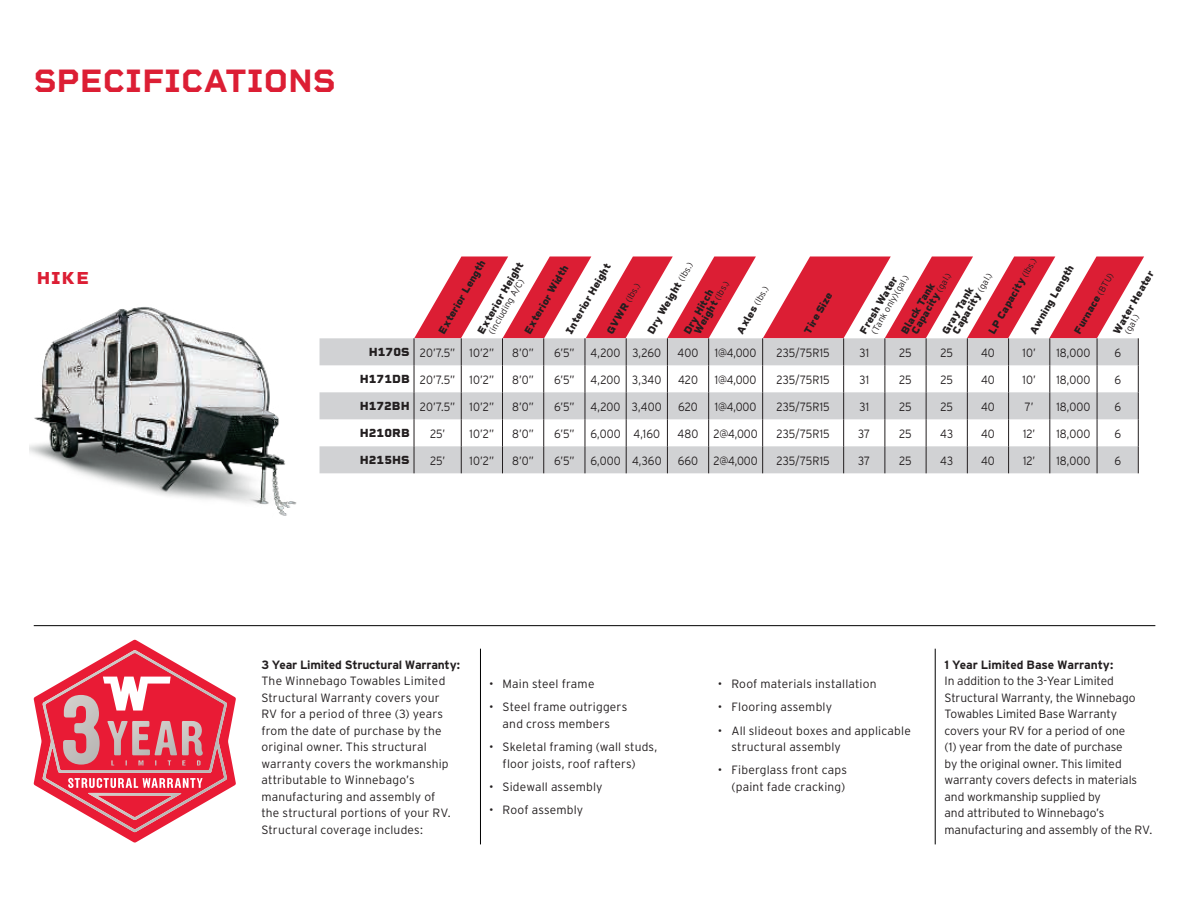
<style>
.page{position:relative;width:1188px;height:918px;background:#fff}
.page>*{position:absolute;margin:0;border:0;box-sizing:border-box;transform-origin:0 0}
.t1{font:700 33px "Rigid Square";color:#dc1e34}
.t2{font:800 18px "Rigid Square";color:#dc1e34}
.t3{font:300 12px/16.5px "Interstate";letter-spacing:.005em;color:#231f20}
.t4{font:300 12px "Interstate";letter-spacing:.005em;color:#231f20;scale:.9 1}
.t5{font:700 12px "Interstate";letter-spacing:-.015em;color:#231f20}
.t6{font:800 12px "Rigid Square";letter-spacing:.01em;color:#231f20}
.t7{font:800 10.5px/9px "Rigid Square";color:#231f20}
.t8{font:300 9px "Interstate";color:#231f20}
.s1{font-family:"Interstate";font-weight:300;font-size:9px}
.s2{font-family:"Rigid Square";font-weight:800;font-size:10.5px}
.s3{font-family:"Rigid Square";font-weight:800}
</style>
<div class="page">
<hr style="left:1187px;top:657px;width:1px;height:261px;background:#f4f4f3">
<hr style="left:34px;top:625px;width:1121px;height:1px;background:#000101">
<hr style="left:480px;top:649px;width:1px;height:195px;background:#000101">
<hr style="left:935px;top:649px;width:1px;height:195px;background:#000101">
<svg style="left:34px;top:640px;width:202px;height:203px"></svg>
<svg style="left:414px;top:256px;width:730px;height:82px;fill:#dc1f35"></svg>
<svg style="left:320px;top:338px;width:818px;height:135px;fill:#d1d2d4"></svg>
<svg style="left:461px;top:338px;width:1px;height:135px"></svg>
<svg style="left:502px;top:338px;width:1px;height:135px"></svg>
<svg style="left:543px;top:338px;width:1px;height:135px"></svg>
<svg style="left:585px;top:338px;width:1px;height:135px"></svg>
<svg style="left:626px;top:338px;width:1px;height:135px"></svg>
<svg style="left:667px;top:338px;width:1px;height:135px"></svg>
<svg style="left:708px;top:338px;width:1px;height:135px"></svg>
<svg style="left:762px;top:338px;width:1px;height:135px"></svg>
<svg style="left:843px;top:338px;width:1px;height:135px"></svg>
<svg style="left:885px;top:338px;width:1px;height:135px"></svg>
<svg style="left:926px;top:338px;width:1px;height:135px"></svg>
<svg style="left:967px;top:338px;width:1px;height:135px"></svg>
<svg style="left:1008px;top:338px;width:1px;height:135px"></svg>
<svg style="left:1050px;top:338px;width:1px;height:135px"></svg>
<svg style="left:1097px;top:338px;width:1px;height:135px"></svg>
<svg style="left:414px;top:338px;width:1px;height:135px"></svg>
<svg style="left:1138px;top:338px;width:1px;height:135px"></svg>
<img style="left:30px;top:307px;width:267px;height:209px">
<h1 class="t1" style="left:34px;top:61px;width:303px">SPECIFICATIONS</h1>
<h2 class="t2" style="left:36px;top:267px;width:54px">HIKE</h2>
<p class="t7" style="left:437px;top:331px;width:85px;rotate:-60deg">Exterior Length</p>
<p class="t7" style="left:476px;top:331px;width:83px;rotate:-60deg">Exterior Height</p>
<p class="t7" style="left:646px;top:331px;width:82px;rotate:-60deg">Dry Weight <span class="s1">(lbs.)</span></p>
<p class="t7" style="left:565px;top:331px;width:81px;rotate:-60deg">Interior Height</p>
<p class="t7" style="left:523px;top:331px;width:79px;rotate:-60deg">Exterior Width</p>
<p class="t8" style="left:487px;top:330px;width:63px;rotate:-60deg">(including A/C)</p>
<p class="t7" style="left:685px;top:326px;width:61px;text-indent:-5px;rotate:-60deg">Dry Hitch<br>Weight <span class="s1">(lbs.)</span></p>
<p class="t8" style="left:735px;top:330px;width:55px;rotate:-60deg"><span class="s2">Axles</span> (lbs.)</p>
<p class="t7" style="left:803px;top:331px;width:48px;rotate:-60deg">Tire Size</p>
<p class="t8" style="left:605px;top:330px;width:58px;rotate:-60deg"><span class="s2">GVWR</span> (lbs.)</p>
<p class="t7" style="left:987px;top:331px;width:87px;rotate:-60deg">LP Capacity <span class="s1">(lbs.)</span></p>
<p class="t7" style="left:1028px;top:331px;width:79px;rotate:-60deg">Awning Length</p>
<p class="t7" style="left:1073px;top:331px;width:70px;rotate:-60deg">Furnace <span class="s1">(BTU)</span></p>
<p class="t7" style="left:1112px;top:331px;width:72px;rotate:-60deg">Water Heater</p>
<p class="t7" style="left:902px;top:326px;width:71px;text-indent:-5px;rotate:-60deg">Black Tank<br>Capacity <span class="s1">(gal.)</span></p>
<p class="t7" style="left:944px;top:326px;width:71px;text-indent:-5px;rotate:-60deg">Gray Tank<br>Capacity <span class="s1">(gal.)</span></p>
<p class="t8" style="left:869px;top:330px;width:68px;rotate:-60deg">(Tank only)(gal.)</p>
<p class="t7" style="left:859px;top:331px;width:66px;rotate:-60deg">Fresh Water</p>
<p class="t8" style="left:1122px;top:330px;width:22px;rotate:-60deg">(gal.)</p>
<p class="t4" style="left:369px;top:346px;width:141px"><span class="s3">H170S</span> 20’7.5” 10’2”</p>
<p class="t4" style="left:512px;top:346px;width:26px">8’0”</p>
<p class="t4" style="left:554px;top:346px;width:24px">6’5”</p>
<p class="t4" style="left:591px;top:346px;width:80px">4,200 3,260</p>
<p class="t4" style="left:678px;top:346px;width:25px">400</p>
<p class="t4" style="left:715px;top:346px;width:48px">1@4,000</p>
<p class="t4" style="left:777px;top:346px;width:61px">235/75R15</p>
<p class="t4" style="left:859px;top:346px;width:12px">31</p>
<p class="t4" style="left:899px;top:346px;width:16px">25</p>
<p class="t4" style="left:940px;top:346px;width:16px">25</p>
<p class="t4" style="left:981px;top:346px;width:17px">40</p>
<p class="t4" style="left:1023px;top:346px;width:16px">10’</p>
<p class="t4" style="left:1056px;top:346px;width:39px">18,000</p>
<p class="t4" style="left:1114px;top:346px;width:9px">6</p>
<p class="t4" style="left:360px;top:373px;width:151px"><span class="s3">H171DB</span> 20’7.5” 10’2”</p>
<p class="t4" style="left:512px;top:373px;width:26px">8’0”</p>
<p class="t4" style="left:554px;top:373px;width:24px">6’5”</p>
<p class="t4" style="left:591px;top:373px;width:80px">4,200 3,340</p>
<p class="t4" style="left:678px;top:373px;width:24px">420</p>
<p class="t4" style="left:715px;top:373px;width:48px">1@4,000</p>
<p class="t4" style="left:777px;top:373px;width:61px">235/75R15</p>
<p class="t4" style="left:859px;top:373px;width:12px">31</p>
<p class="t4" style="left:899px;top:373px;width:16px">25</p>
<p class="t4" style="left:940px;top:373px;width:16px">25</p>
<p class="t4" style="left:981px;top:373px;width:17px">40</p>
<p class="t4" style="left:1023px;top:373px;width:16px">10’</p>
<p class="t4" style="left:1056px;top:373px;width:39px">18,000</p>
<p class="t4" style="left:1114px;top:373px;width:9px">6</p>
<p class="t4" style="left:360px;top:400px;width:151px"><span class="s3">H172BH</span> 20’7.5” 10’2”</p>
<p class="t4" style="left:512px;top:400px;width:26px">8’0”</p>
<p class="t4" style="left:554px;top:400px;width:24px">6’5”</p>
<p class="t4" style="left:591px;top:400px;width:80px">4,200 3,400</p>
<p class="t4" style="left:678px;top:400px;width:23px">620</p>
<p class="t4" style="left:715px;top:400px;width:48px">1@4,000</p>
<p class="t4" style="left:777px;top:400px;width:61px">235/75R15</p>
<p class="t4" style="left:859px;top:400px;width:12px">31</p>
<p class="t4" style="left:899px;top:400px;width:16px">25</p>
<p class="t4" style="left:940px;top:400px;width:16px">25</p>
<p class="t4" style="left:981px;top:400px;width:17px">40</p>
<p class="t4" style="left:1025px;top:400px;width:11px">7’</p>
<p class="t4" style="left:1056px;top:400px;width:39px">18,000</p>
<p class="t4" style="left:1114px;top:400px;width:9px">6</p>
<p class="t6" style="left:360px;top:426px;width:51px">H210RB</p>
<p class="t4" style="left:430px;top:427px;width:18px">25’</p>
<p class="t4" style="left:470px;top:427px;width:29px">10’2”</p>
<p class="t4" style="left:512px;top:427px;width:26px">8’0”</p>
<p class="t4" style="left:554px;top:427px;width:24px">6’5”</p>
<p class="t4" style="left:590px;top:427px;width:79px">6,000 4,160</p>
<p class="t4" style="left:678px;top:427px;width:25px">480</p>
<p class="t4" style="left:714px;top:427px;width:50px">2@4,000</p>
<p class="t4" style="left:777px;top:427px;width:61px">235/75R15</p>
<p class="t4" style="left:858px;top:427px;width:15px">37</p>
<p class="t4" style="left:899px;top:427px;width:16px">25</p>
<p class="t4" style="left:940px;top:427px;width:16px">43</p>
<p class="t4" style="left:981px;top:427px;width:17px">40</p>
<p class="t4" style="left:1023px;top:427px;width:15px">12’</p>
<p class="t4" style="left:1056px;top:427px;width:39px">18,000</p>
<p class="t4" style="left:1114px;top:427px;width:9px">6</p>
<p class="t6" style="left:360px;top:453px;width:51px">H215HS</p>
<p class="t4" style="left:430px;top:454px;width:18px">25’</p>
<p class="t4" style="left:470px;top:454px;width:29px">10’2”</p>
<p class="t4" style="left:512px;top:454px;width:26px">8’0”</p>
<p class="t4" style="left:554px;top:454px;width:24px">6’5”</p>
<p class="t4" style="left:590px;top:454px;width:81px">6,000 4,360</p>
<p class="t4" style="left:678px;top:454px;width:24px">660</p>
<p class="t4" style="left:714px;top:454px;width:50px">2@4,000</p>
<p class="t4" style="left:777px;top:454px;width:61px">235/75R15</p>
<p class="t4" style="left:858px;top:454px;width:15px">37</p>
<p class="t4" style="left:899px;top:454px;width:16px">25</p>
<p class="t4" style="left:940px;top:454px;width:16px">43</p>
<p class="t4" style="left:981px;top:454px;width:17px">40</p>
<p class="t4" style="left:1023px;top:454px;width:15px">12’</p>
<p class="t4" style="left:1056px;top:454px;width:39px">18,000</p>
<p class="t4" style="left:1114px;top:454px;width:9px">6</p>
<p class="t5" style="left:261px;top:658px;width:200px">3 Year Limited Structural Warranty:</p>
<p class="t3" style="left:261px;top:673px;width:191px">The Winnebago Towables Limited<br>Structural Warranty covers your<br>RV for a period of three (3) years from the date of purchase by the original owner. This structural warranty covers the workmanship attributable to Winnebago’s manufacturing and assembly of the structural portions of your RV.<br>Structural coverage includes:</p>
<p class="t3" style="left:489px;top:676px;width:107px">• Main steel frame</p>
<p class="t3" style="left:489px;top:699px;width:140px;text-align:center">• Steel frame outriggers and cross members</p>
<p class="t3" style="left:503px;top:739px;width:156px;text-indent:-14px">• Skeletal framing (wall studs, floor joists, roof rafters)</p>
<p class="t3" style="left:489px;top:778px;width:115px">• Sidewall assembly</p>
<p class="t3" style="left:489px;top:802px;width:96px">• Roof assembly</p>
<p class="t3" style="left:718px;top:676px;width:160px">• Roof materials installation</p>
<p class="t3" style="left:718px;top:699px;width:116px">• Flooring assembly</p>
<p class="t3" style="left:731px;top:722px;width:181px;text-indent:-14px">• All slideout boxes and applicable structural assembly</p>
<p class="t3" style="left:718px;top:762px;width:131px;text-align:right">• Fiberglass front caps (paint fade cracking)</p>
<p class="t5" style="left:945px;top:658px;width:170px">1 Year Limited Base Warranty:</p>
<p class="t3" style="left:945px;top:673px;width:209px">In addition to the 3-Year Limited Structural Warranty, the Winnebago Towables Limited Base Warranty covers your RV for a period of one<br>(1) year from the date of purchase<br>by the original owner. This limited warranty covers defects in materials and workmanship supplied by<br>and attributed to Winnebago’s manufacturing and assembly of the RV.</p>
</div>
